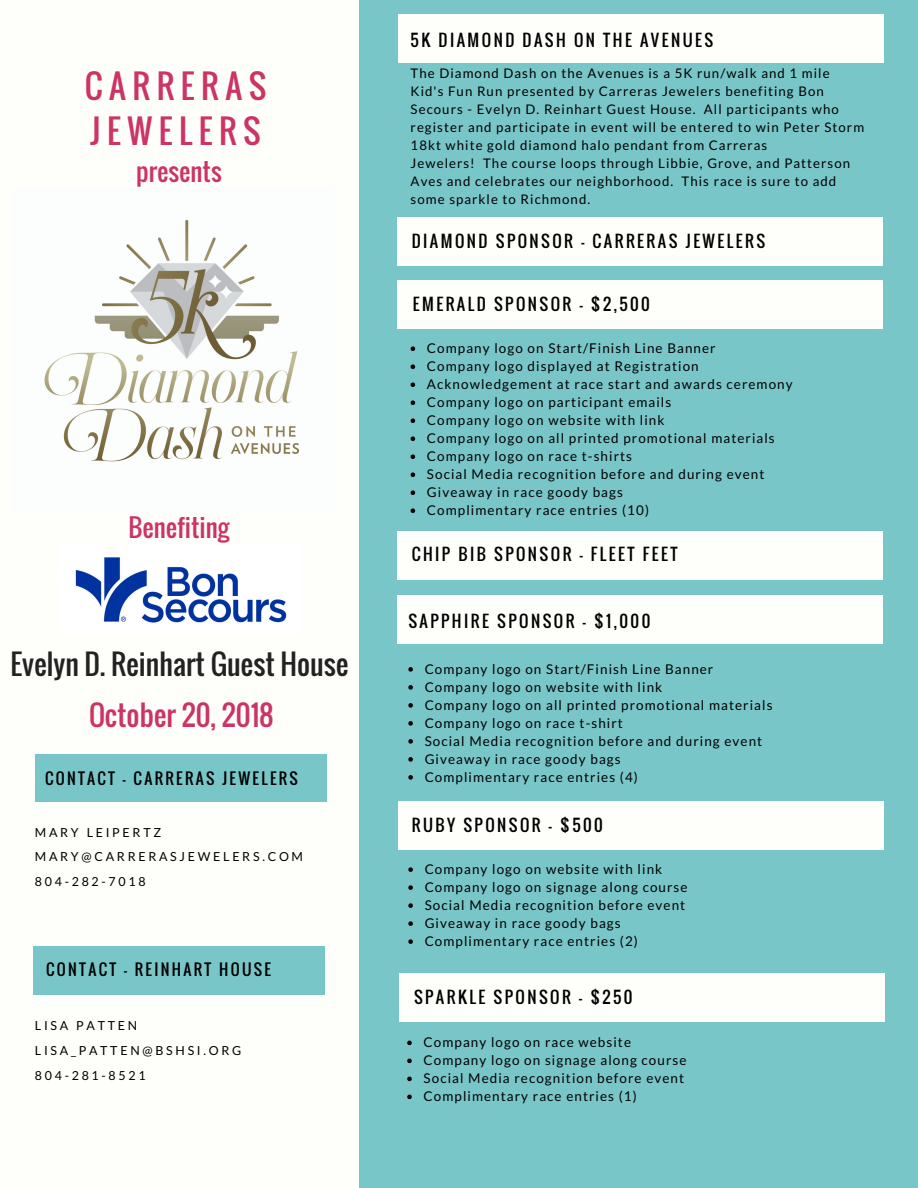
<style>
.page{position:relative;width:918px;height:1188px;background:#79c6c8}
.page>*{position:absolute;margin:0;border:0;box-sizing:border-box;transform-origin:0 0}
.t1{font:32.7px/45px "Oswald";letter-spacing:.2em;color:#c36}
.t2{font:28.05px "Oswald";color:#222}
.t3{font:28.05px "Oswald";color:#c36}
.t4{font:24.9px "Oswald";color:#c36}
.t5{font:16.35px "Oswald";letter-spacing:.15em;color:#000}
.t6{font:15.6px "Oswald";letter-spacing:.15em;color:#000}
.t7{font:13.5px/18px "Lato";letter-spacing:.08em;color:#000}
.t8{font:13.2px/18px "Lato";letter-spacing:.08em;color:#000}
.t9{font:12.45px/24.8px "Lato";letter-spacing:.22em;color:#000}
</style>
<div class="page">
<div style="left:398px;top:801px;width:486px;height:48px;background:#fefefa"></div>
<div style="left:397px;top:595px;width:486px;height:48px;background:#fefefa"></div>
<div style="left:397px;top:531px;width:486px;height:48px;background:#fefefa"></div>
<div style="left:397px;top:217px;width:486px;height:48px;background:#fefefa"></div>
<div style="left:398px;top:15px;width:486px;height:48px;background:#fefefa"></div>
<svg style="left:411px;top:346px;width:4px;height:5px"></svg>
<svg style="left:411px;top:364px;width:4px;height:5px"></svg>
<svg style="left:411px;top:382px;width:4px;height:5px"></svg>
<svg style="left:411px;top:400px;width:4px;height:5px"></svg>
<svg style="left:411px;top:418px;width:4px;height:5px"></svg>
<svg style="left:411px;top:436px;width:4px;height:5px"></svg>
<svg style="left:411px;top:454px;width:4px;height:5px"></svg>
<svg style="left:411px;top:472px;width:4px;height:5px"></svg>
<svg style="left:411px;top:490px;width:4px;height:5px"></svg>
<svg style="left:411px;top:508px;width:4px;height:5px"></svg>
<div style="left:0;top:0;width:359px;height:1188px;background:#fefefa"></div>
<div style="left:34px;top:946px;width:291px;height:48px;background:#79c6c8"></div>
<div style="left:35px;top:755px;width:291px;height:47px;background:#79c6c8"></div>
<img style="left:75px;top:557px;width:212px;height:66px">
<div style="left:397px;top:280px;width:486px;height:48px;background:#fefefa"></div>
<svg style="left:408px;top:667px;width:5px;height:5px"></svg>
<svg style="left:408px;top:685px;width:5px;height:5px"></svg>
<svg style="left:408px;top:703px;width:5px;height:5px"></svg>
<svg style="left:408px;top:721px;width:5px;height:5px"></svg>
<svg style="left:408px;top:739px;width:5px;height:5px"></svg>
<svg style="left:408px;top:757px;width:5px;height:5px"></svg>
<svg style="left:408px;top:775px;width:5px;height:5px"></svg>
<svg style="left:408px;top:867px;width:5px;height:5px"></svg>
<svg style="left:408px;top:885px;width:5px;height:5px"></svg>
<svg style="left:408px;top:903px;width:5px;height:5px"></svg>
<svg style="left:408px;top:921px;width:5px;height:5px"></svg>
<svg style="left:408px;top:939px;width:5px;height:5px"></svg>
<div style="left:399px;top:973px;width:486px;height:48px;background:#fefefa"></div>
<svg style="left:407px;top:1041px;width:5px;height:4px"></svg>
<svg style="left:407px;top:1059px;width:5px;height:4px"></svg>
<svg style="left:407px;top:1077px;width:5px;height:4px"></svg>
<svg style="left:407px;top:1095px;width:5px;height:4px"></svg>
<img style="left:44px;top:220px;width:255px;height:242px">
<h1 class="t1" style="left:85px;top:63px;width:183px">CARRERAS<br>JEWELERS</h1>
<h3 class="t4" style="left:136px;top:153px;width:87px">presents</h3>
<h3 class="t4" style="left:128px;top:508px;width:102px">Benefiting</h3>
<h2 class="t2" style="left:10px;top:643px;width:340px">Evelyn D. Reinhart Guest House</h2>
<h2 class="t3" style="left:89px;top:693px;width:186px">October 20, 2018</h2>
<p class="t6" style="left:45px;top:766px;width:254px">CONTACT - CARRERAS JEWELERS</p>
<p class="t9" style="left:35px;top:819px;width:270px">MARY LEIPERTZ<br>MARY@CARRERASJEWELERS.COM<br>804-282-7018</p>
<p class="t6" style="left:46px;top:958px;width:226px">CONTACT - REINHART HOUSE</p>
<p class="t9" style="left:35px;top:1013px;width:208px">LISA PATTEN<br>LISA_PATTEN@BSHSI.ORG<br>804-281-8521</p>
<p class="t5" style="left:411px;top:28px;width:304px">5K DIAMOND DASH ON THE AVENUES</p>
<p class="t8" style="left:411px;top:64px;width:455px">The Diamond Dash on the Avenues is a 5K run/walk and 1 mile Kid's Fun Run presented by Carreras Jewelers benefiting Bon Secours - Evelyn D. Reinhart Guest House. All participants who register and participate in event will be entered to win Peter Storm 18kt white gold diamond halo pendant from Carreras<br>Jewelers! The course loops through Libbie, Grove, and Patterson Aves and celebrates our neighborhood. This race is sure to add some sparkle to Richmond.</p>
<p class="t5" style="left:412px;top:229px;width:355px">DIAMOND SPONSOR - CARRERAS JEWELERS</p>
<p class="t5" style="left:413px;top:292px;width:239px">EMERALD SPONSOR - $2,500</p>
<p class="t7" style="left:427px;top:339px;width:367px">Company logo on Start/Finish Line Banner<br>Company logo displayed at Registration Acknowledgement at race start and awards ceremony Company logo on participant emails<br>Company logo on website with link<br>Company logo on all printed promotional materials Company logo on race t-shirts<br>Social Media recognition before and during event Giveaway in race goody bags<br>Complimentary race entries (10)</p>
<p class="t5" style="left:412px;top:542px;width:267px">CHIP BIB SPONSOR - FLEET FEET</p>
<p class="t5" style="left:408px;top:608px;width:243px">SAPPHIRE SPONSOR - $1,000</p>
<p class="t7" style="left:425px;top:660px;width:349px">Company logo on Start/Finish Line Banner Company logo on website with link<br>Company logo on all printed promotional materials Company logo on race t-shirt<br>Social Media recognition before and during event Giveaway in race goody bags<br>Complimentary race entries (4)</p>
<p class="t5" style="left:412px;top:813px;width:193px">RUBY SPONSOR - $500</p>
<p class="t7" style="left:425px;top:860px;width:264px">Company logo on website with link Company logo on signage along course Social Media recognition before event Giveaway in race goody bags Complimentary race entries (2)</p>
<p class="t5" style="left:414px;top:985px;width:220px">SPARKLE SPONSOR - $250</p>
<p class="t7" style="left:424px;top:1033px;width:264px">Company logo on race website Company logo on signage along course Social Media recognition before event Complimentary race entries (1)</p>
</div>
